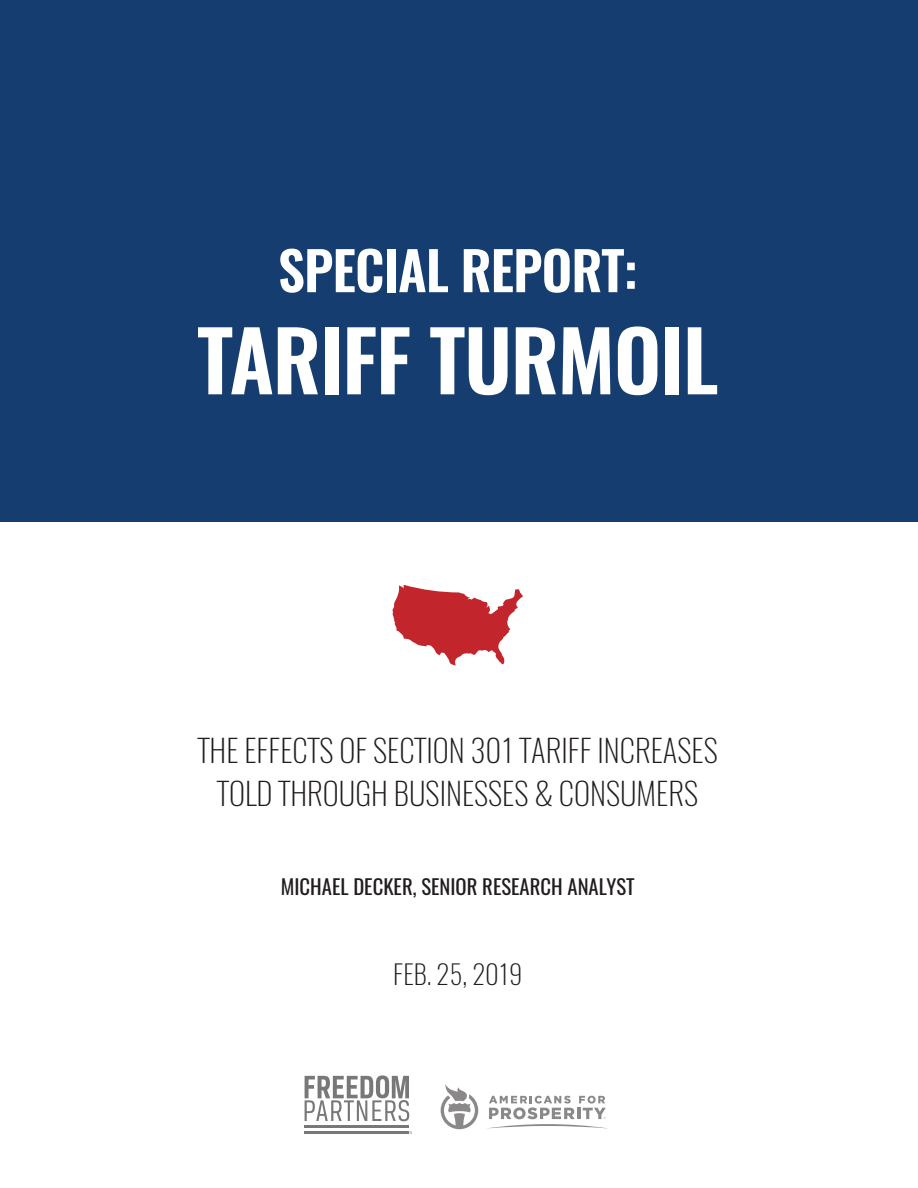
<style>
.page{position:relative;width:918px;height:1188px;background:#fff}
.page>*{position:absolute;margin:0;border:0;box-sizing:border-box;transform-origin:0 0}
.t1{font:600 82.8px "Oswald";letter-spacing:-.015em;color:#fff}
.t2{font:600 53.25px "Oswald";letter-spacing:-.015em;color:#fff}
.t3{font:200 31.05px/42.5px "Oswald";color:#211d1e;text-align:center}
.t4{font:200 26.55px "Oswald";color:#211d1e}
.t5{font:20.7px "Oswald";color:#211d1e}
</style>
<div class="page">
<div style="left:0;top:0;width:918px;height:522px;background:#163d6f"></div>
<svg style="left:392px;top:585px;width:131px;height:80px"></svg>
<hr style="left:305px;top:1131px;width:104px;height:3px;background:#000">
<hr style="left:305px;top:1125px;width:104px;height:3px;background:#000">
<svg style="left:305px;top:1075px;width:104px;height:46px"></svg>
<svg style="left:441px;top:1084px;width:37px;height:45px"></svg>
<svg style="left:487px;top:1096px;width:121px;height:33px"></svg>
<p class="t2" style="left:278px;top:243px;width:361px">SPECIAL REPORT:</p>
<p class="t1" style="left:197px;top:317px;width:523px">TARIFF TURMOIL</p>
<p class="t3" style="left:198px;top:729px;width:521px">THE EFFECTS OF SECTION 301 TARIFF INCREASES<br>TOLD THROUGH BUSINESSES &amp; CONSUMERS</p>
<p class="t5" style="left:281px;top:868px;width:355px">MICHAEL DECKER, SENIOR RESEARCH ANALYST</p>
<p class="t4" style="left:393px;top:956px;width:130px">FEB. 25, 2019</p>
</div>
